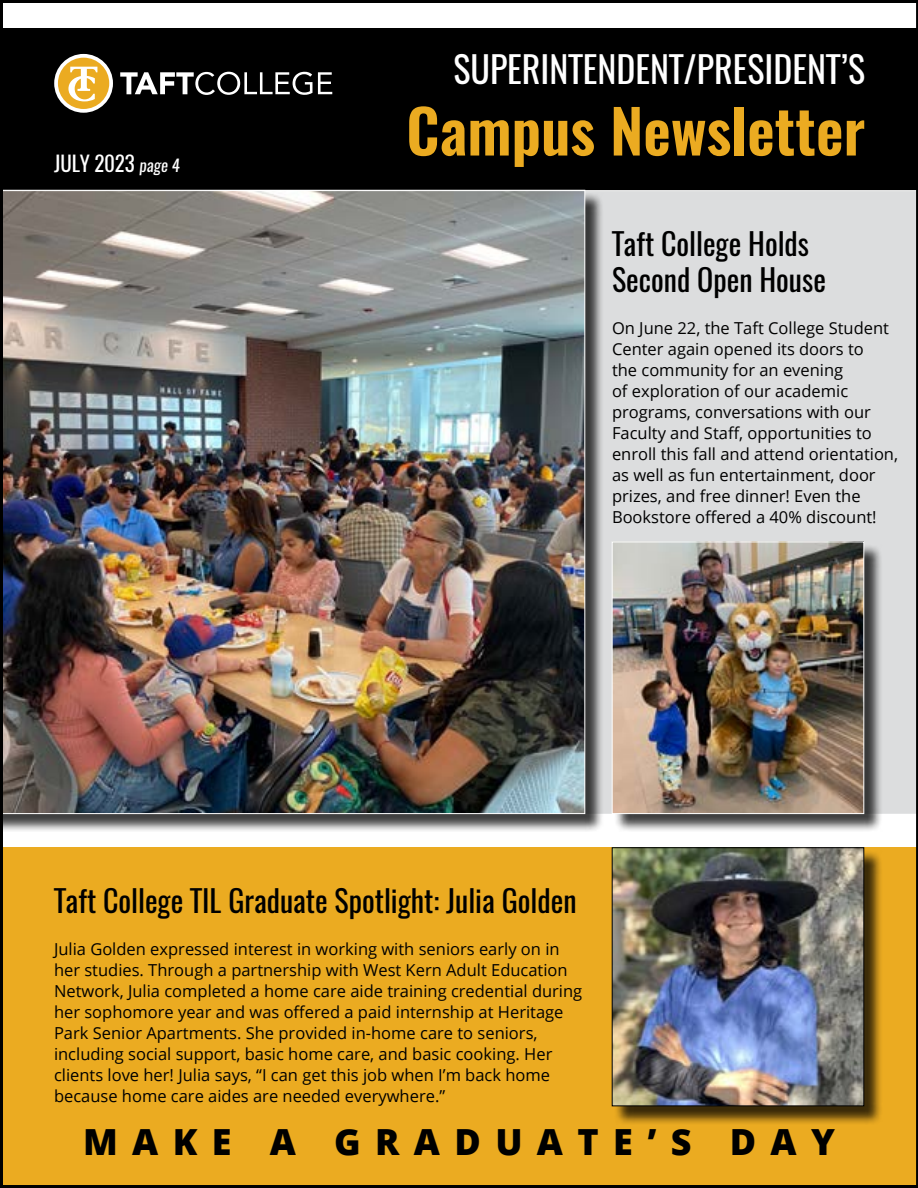
<style>
.page{position:relative;width:918px;height:1188px;background:#fff}
.page>*{position:absolute;margin:0;border:0;box-sizing:border-box;transform-origin:0 0}
.t1{font:600 60px "Oswald";color:#ebab21}
.t2{font:36px "Oswald";color:#fff}
.t3{font:800 36px "Open Sans";letter-spacing:.4em;color:#000}
.t4{font:30px/36px "Oswald";color:#000}
.t5{font:21px "Oswald";color:#fff}
.t6{font:16.5px/21px "Open Sans";color:#000}
.s1{font-style:italic;font-size:16.5px}
</style>
<div class="page">
<img style="left:0;top:0;width:918px;height:1188px">
<p class="t5" style="left:54px;top:149px;width:127px">JULY 2023 <span class="s1">page 4</span></p>
<h2 class="t2" style="left:453px;top:44px;width:413px">SUPERINTENDENT/PRESIDENT’S</h2>
<h1 class="t1" style="left:406px;top:89px;width:460px">Campus Newsletter</h1>
<h3 class="t4" style="left:612px;top:226px;width:215px">Taft College Holds<br>Second Open House</h3>
<p class="t6" style="left:612px;top:317px;width:288px">On June 22, the Taft College Student Center again opened its doors to<br>the community for an evening<br>of exploration of our academic programs, conversations with our Faculty and Staff, opportunities to enroll this fall and attend orientation, as well as fun entertainment, door prizes, and free dinner! Even the Bookstore offered a 40% discount!</p>
<h3 class="t4" style="left:54px;top:883px;width:524px">Taft College TIL Graduate Spotlight: Julia Golden</h3>
<p class="t6" style="left:54px;top:938px;width:530px">Julia Golden expressed interest in working with seniors early on in her studies. Through a partnership with West Kern Adult Education Network, Julia completed a home care aide training credential during her sophomore year and was offered a paid internship at Heritage Park Senior Apartments. She provided in-home care to seniors, including social support, basic home care, and basic cooking. Her clients love her! Julia says, “I can get this job when I’m back home because home care aides are needed everywhere.”</p>
<h2 class="t3" style="left:83px;top:1114px;width:753px">MAKE A GRADUATE’S DAY</h2>
</div>
